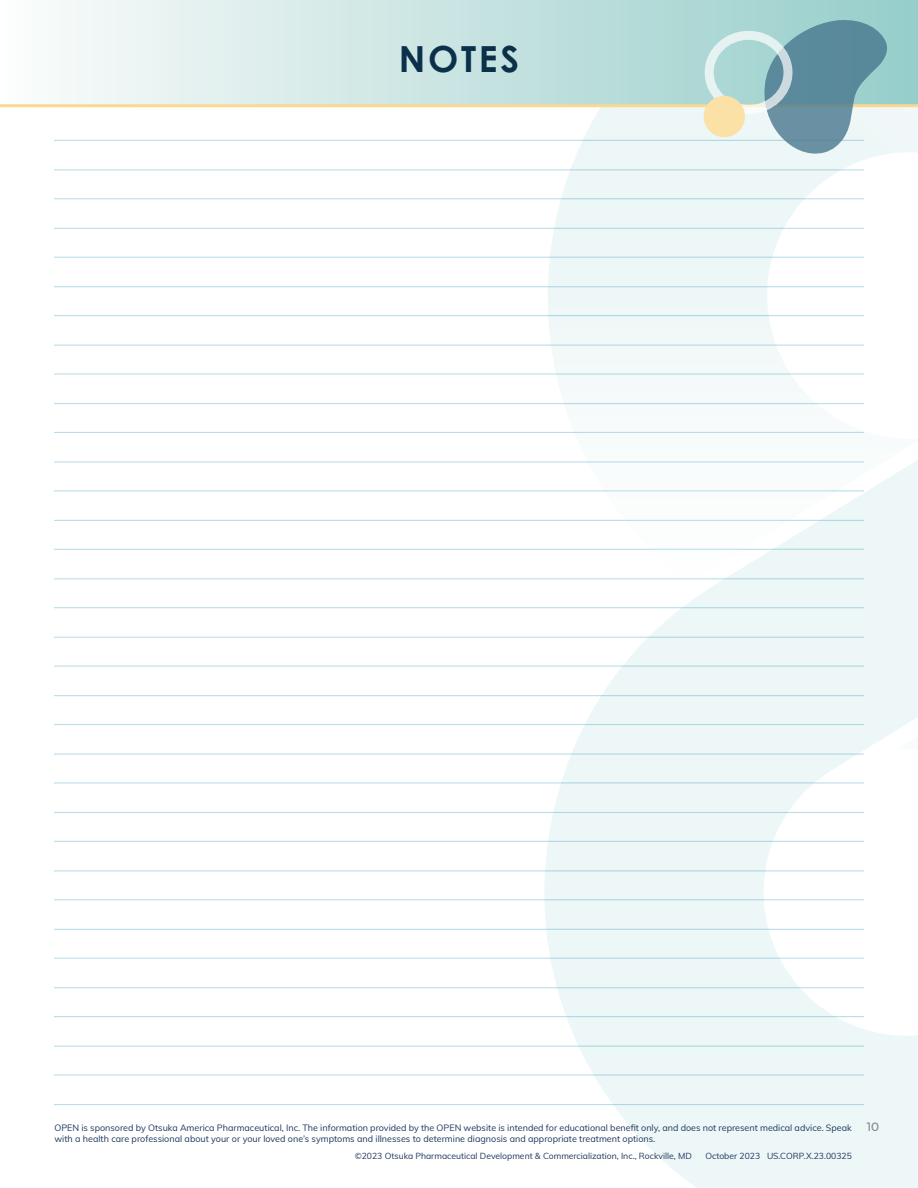
<style>
.page{position:relative;width:918px;height:1188px;background:#fff}
.page>*{position:absolute;margin:0;border:0;box-sizing:border-box;transform-origin:0 0}
.t1{font:700 36px "Century Gothic Pro";letter-spacing:.075em;color:#0b304a}
.t2{font:9px/10.8px "Muli";color:#1c365e}
.t3{font:8.7px "Muli";color:#1c365e}
.s1{font-family:"Montserrat";font-weight:500;font-size:12px;color:#848787}
</style>
<div class="page">
<hr style="left:54px;top:1074px;width:810px;height:2px;background:#bbdee8">
<hr style="left:54px;top:1046px;width:810px;height:1px;background:#bbdee8">
<hr style="left:54px;top:607px;width:810px;height:1px;background:#bbdee8">
<hr style="left:54px;top:578px;width:810px;height:1px;background:#bbdee8">
<hr style="left:54px;top:373px;width:810px;height:2px;background:#bbdee8">
<hr style="left:54px;top:345px;width:810px;height:1px;background:#bbdee8">
<hr style="left:54px;top:257px;width:810px;height:1px;background:#bbdee8">
<hr style="left:54px;top:228px;width:810px;height:1px;background:#bbdee8">
<hr style="left:54px;top:140px;width:810px;height:1px;background:#bbdee8">
<hr style="left:54px;top:198px;width:810px;height:1px;background:#bbdee8">
<hr style="left:54px;top:169px;width:810px;height:1px;background:#bbdee8">
<hr style="left:54px;top:315px;width:810px;height:1px;background:#bbdee8">
<hr style="left:54px;top:286px;width:810px;height:1px;background:#bbdee8">
<hr style="left:54px;top:490px;width:810px;height:1px;background:#bbdee8">
<hr style="left:54px;top:461px;width:810px;height:2px;background:#bbdee8">
<hr style="left:54px;top:432px;width:810px;height:1px;background:#bbdee8">
<hr style="left:54px;top:403px;width:810px;height:1px;background:#bbdee8">
<hr style="left:54px;top:549px;width:810px;height:1px;background:#bbdee8">
<hr style="left:54px;top:520px;width:810px;height:1px;background:#bbdee8">
<hr style="left:54px;top:841px;width:810px;height:1px;background:#bbdee8">
<hr style="left:54px;top:812px;width:810px;height:1px;background:#bbdee8">
<hr style="left:54px;top:724px;width:810px;height:1px;background:#bbdee8">
<hr style="left:54px;top:695px;width:810px;height:1px;background:#bbdee8">
<hr style="left:54px;top:666px;width:810px;height:1px;background:#bbdee8">
<hr style="left:54px;top:637px;width:810px;height:1px;background:#bbdee8">
<hr style="left:54px;top:782px;width:810px;height:2px;background:#bbdee8">
<hr style="left:54px;top:754px;width:810px;height:1px;background:#bbdee8">
<hr style="left:54px;top:958px;width:810px;height:1px;background:#bbdee8">
<hr style="left:54px;top:929px;width:810px;height:1px;background:#bbdee8">
<hr style="left:54px;top:899px;width:810px;height:1px;background:#bbdee8">
<hr style="left:54px;top:870px;width:810px;height:1px;background:#bbdee8">
<hr style="left:54px;top:1016px;width:810px;height:1px;background:#bbdee8">
<hr style="left:54px;top:987px;width:810px;height:1px;background:#bbdee8">
<hr style="left:54px;top:1104px;width:810px;height:1px;background:#bbdee8">
<svg style="left:533px;top:107px;width:385px;height:1081px"></svg>
<svg style="left:548px;top:305px;width:370px;height:277px"></svg>
<svg style="left:897px;top:606px;width:21px;height:300px"></svg>
<hr style="left:0;top:120px;width:1px;height:121px;background:#94ceca">
<div style="left:0;top:0;width:918px;height:106px;background:linear-gradient(to right,#fbfcfb,#96cdc9)"></div>
<hr style="left:0;top:104px;width:918px;height:3px;background:#fad98f">
<svg style="left:761px;top:18px;width:129px;height:139px;background:#88afb8"></svg>
<div style="left:705px;top:31px;width:87px;height:83px;border:9px solid #fff;border-radius:50%"></div>
<div style="left:704px;top:96px;width:41px;height:41px;background:#fce1a7;border-radius:50%"></div>
<hr style="left:0;top:0;width:1px;height:106px;background:#feffff">
<h1 class="t1" style="left:399px;top:36px;width:122px">NOTES</h1>
<p class="t2" style="left:54px;top:1122px;width:826px">OPEN is sponsored by Otsuka America Pharmaceutical, Inc. The information provided by the OPEN website is intended for educational benefit only, and does not represent medical advice. Speak <span class="s1">10 </span>with a health care professional about your or your loved one’s symptoms and illnesses to determine diagnosis and appropriate treatment options.</p>
<p class="t3" style="left:355px;top:1150px;width:339px">©2023 Otsuka Pharmaceutical Development &amp; Commercialization, Inc., Rockville, MD</p>
<p class="t3" style="left:705px;top:1150px;width:148px">October 2023 US.CORP.X.23.00325</p>
</div>
